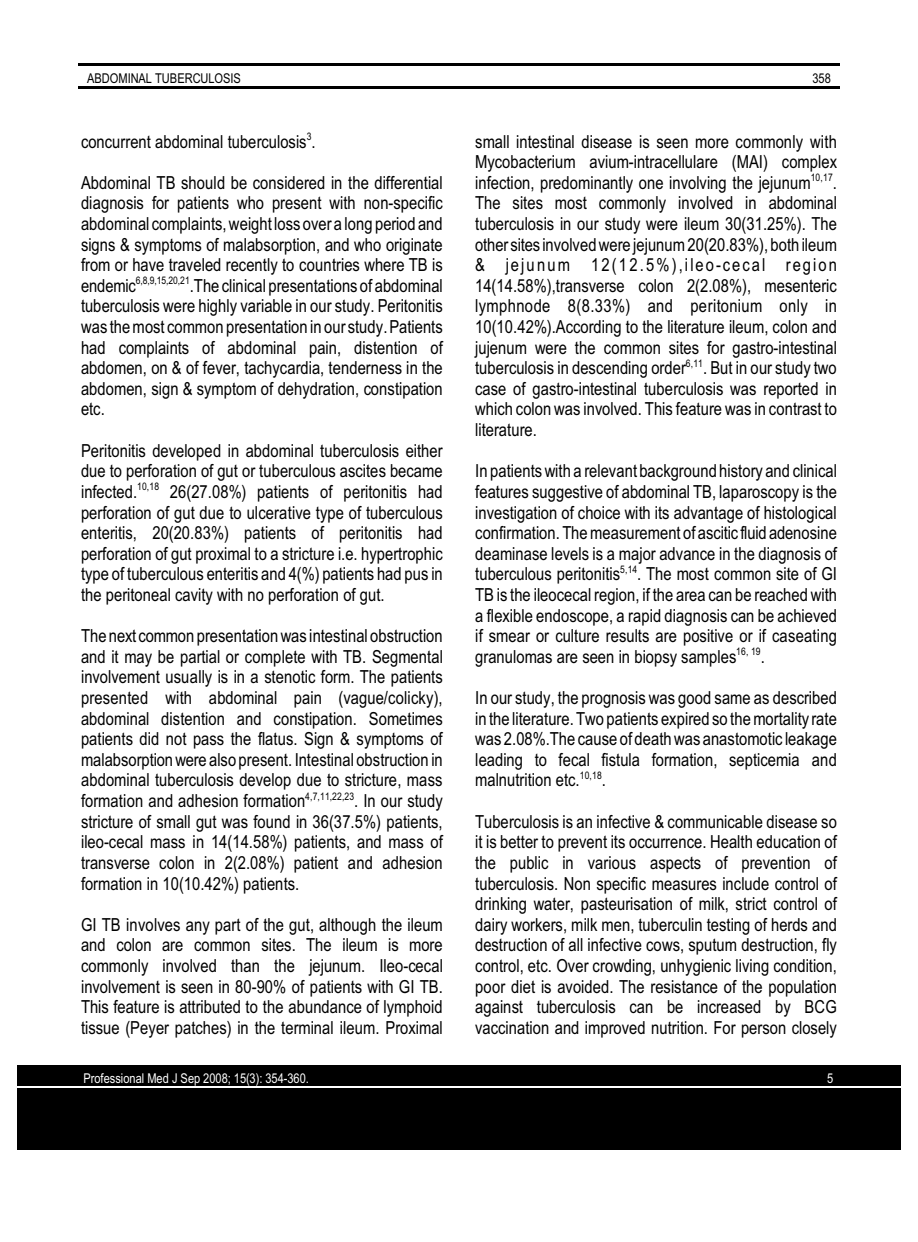
<style>
.page{position:relative;width:918px;height:1242px;background:#fff}
.page>*{position:absolute;margin:0;border:0;box-sizing:border-box;transform-origin:0 0}
.t1{font:18px/20.5px "Arial Narrow";color:#000;text-align:justify}
.t2{font:13.5px "Arial Narrow";color:#fff}
.t3{font:13.5px "Arial Narrow";color:#000}
.t4{font:10.5px "Arial Narrow";letter-spacing:.015em;color:#000}
</style>
<div class="page">
<hr style="left:78px;top:63px;width:762px;height:3px;background:#000">
<hr style="left:78px;top:86px;width:762px;height:3px;background:#000">
<div style="left:17px;top:1066px;width:884px;height:20px;background:#000"></div>
<div style="left:17px;top:1088px;width:884px;height:20px;background:#000"></div>
<div style="left:17px;top:1109px;width:884px;height:20px;background:#000"></div>
<div style="left:17px;top:1129px;width:884px;height:21px;background:#000"></div>
<p class="t3" style="left:87px;top:74px;width:155px">ABDOMINAL TUBERCULOSIS</p>
<p class="t3" style="left:812px;top:74px;width:20px">358</p>
<p class="t1" style="left:81px;top:133px;width:236px">concurrent abdominal tuberculosis .<sup>3</sup></p>
<p class="t1" style="left:81px;top:174px;width:363px">Abdominal TB should be considered in the differential diagnosis for patients who present with non-specific abdominal complaints, weight loss over a long period and signs &amp; symptoms of malabsorption, and who originate from or have traveled recently to countries where TB is endemic</p>
<p class="t4" style="left:136px;top:277px;width:56px">6,8,9,15,20,21</p>
<p class="t1" style="left:81px;top:298px;width:363px">tuberculosis were highly variable in our study. Peritonitis was the most common presentation in our study. Patients had complaints of abdominal pain, distention of abdomen, on &amp; of fever, tachycardia, tenderness in the abdomen, sign &amp; symptom of dehydration, constipation etc.</p>
<p class="t1" style="left:81px;top:442px;width:363px">Peritonitis developed in abdominal tuberculosis either due to perforation of gut or tuberculous ascites became infected.</p>
<p class="t1" style="left:190px;top:277px;width:254px">.The clinical presentations of abdominal</p>
<p class="t4" style="left:137px;top:483px;width:23px">10,18</p>
<p class="t1" style="left:81px;top:504px;width:363px">perforation of gut due to ulcerative type of tuberculous enteritis, 20(20.83%) patients of peritonitis had perforation of gut proximal to a stricture i.e. hypertrophic type of tuberculous enteritis and 4(%) patients had pus in the peritoneal cavity with no perforation of gut.</p>
<p class="t1" style="left:81px;top:627px;width:363px">The next common presentation was intestinal obstruction and it may be partial or complete with TB. Segmental involvement usually is in a stenotic form. The patients presented with abdominal pain (vague/colicky), abdominal distention and constipation. Sometimes patients did not pass the flatus. Sign &amp; symptoms of malabsorption were also present. Intestinal obstruction in abdominal tuberculosis develop due to stricture, mass formation and adhesion formation</p>
<p class="t1" style="left:170px;top:483px;width:274px">26(27.08%) patients of peritonitis had</p>
<p class="t4" style="left:305px;top:792px;width:50px">4,7,11,22,23</p>
<p class="t1" style="left:81px;top:813px;width:363px">stricture of small gut was found in 36(37.5%) patients, ileo-cecal mass in 14(14.58%) patients, and mass of transverse colon in 2(2.08%) patient and adhesion formation in 10(10.42%) patients.</p>
<p class="t1" style="left:81px;top:916px;width:363px">GI TB involves any part of the gut, although the ileum and colon are common sites. The ileum is more commonly involved than the jejunum. Ileo-cecal involvement is seen in 80-90% of patients with GI TB.<br>This feature is attributed to the abundance of lymphoid tissue (Peyer patches) in the terminal ileum. Proximal</p>
<p class="t1" style="left:354px;top:792px;width:90px">. In our study</p>
<p class="t1" style="left:475px;top:133px;width:363px">small intestinal disease is seen more commonly with Mycobacterium avium-intracellulare (MAI) complex infection, predominantly one involving the jejunum .</p>
<p class="t4" style="left:811px;top:174px;width:24px">10,17</p>
<p class="t1" style="left:475px;top:194px;width:363px">The sites most commonly involved in abdominal tuberculosis in our study were ileum 30(31.25%). The other sites involved were jejunum 20(20.83%), both ileum &amp; jejunum 12(12.5%),ileo-cecal region 14(14.58%),transverse colon 2(2.08%), mesenteric lymphnode 8(8.33%) and peritonium only in 10(10.42%).According to the literature ileum, colon and jujenum were the common sites for gastro-intestinal tuberculosis in descending order . But in our study two</p>
<p class="t4" style="left:686px;top:359px;width:19px">6,11</p>
<p class="t1" style="left:475px;top:380px;width:363px">case of gastro-intestinal tuberculosis was reported in which colon was involved. This feature was in contrast to literature.</p>
<p class="t1" style="left:475px;top:462px;width:363px">In patients with a relevant background history and clinical features suggestive of abdominal TB, laparoscopy is the investigation of choice with its advantage of histological confirmation. The measurement of ascitic fluid adenosine deaminase levels is a major advance in the diagnosis of tuberculous peritonitis . The most common site of GI</p>
<p class="t4" style="left:620px;top:565px;width:19px">5,14</p>
<p class="t1" style="left:475px;top:586px;width:363px">TB is the ileocecal region, if the area can be reached with a flexible endoscope, a rapid diagnosis can be achieved if smear or culture results are positive or if caseating granulomas are seen in biopsy samples</p>
<p class="t4" style="left:736px;top:648px;width:26px">16, 19</p>
<p class="t1" style="left:475px;top:689px;width:363px">In our study, the prognosis was good same as described in the literature. Two patients expired so the mortality rate was 2.08%.The cause of death was anastomotic leakage leading to fecal fistula formation, septicemia and malnutrition etc. .</p>
<p class="t1" style="left:761px;top:648px;width:6px">.</p>
<p class="t4" style="left:580px;top:771px;width:23px">10,18</p>
<p class="t1" style="left:475px;top:813px;width:363px">Tuberculosis is an infective &amp; communicable disease so it is better to prevent its occurrence. Health education of the public in various aspects of prevention of tuberculosis. Non specific measures include control of drinking water, pasteurisation of milk, strict control of dairy workers, milk men, tuberculin testing of herds and destruction of all infective cows, sputum destruction, fly control, etc. Over crowding, unhygienic living condition, poor diet is avoided. The resistance of the population against tuberculosis can be increased by BCG vaccination and improved nutrition. For person closely</p>
<p class="t2" style="left:84px;top:1073px;width:227px">Professional Med J Sep 2008; 15(3): 354-360.</p>
<p class="t2" style="left:827px;top:1073px;width:8px">5</p>
</div>
